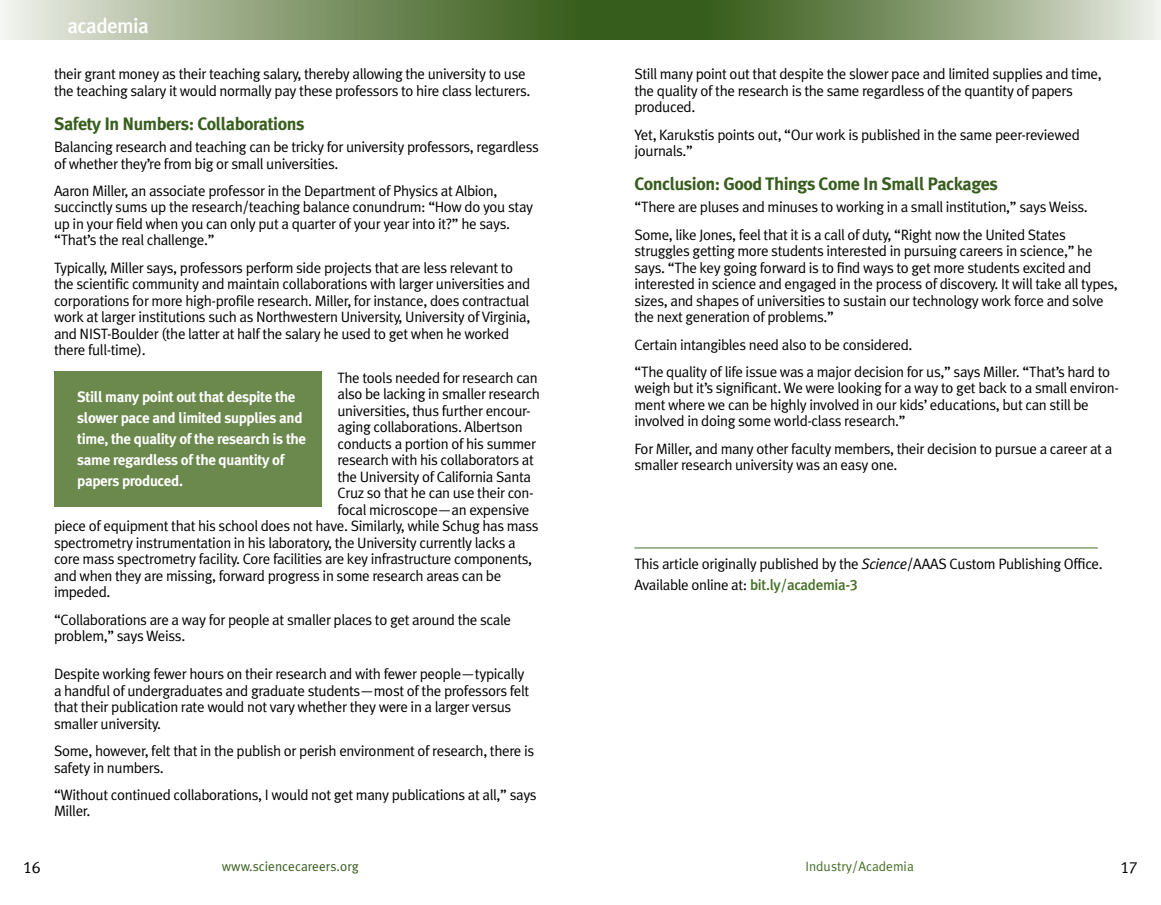
<style>
.page{position:relative;width:1161px;height:905px;background:#fff}
.page>*{position:absolute;margin:0;border:0;box-sizing:border-box;transform-origin:0 0}
.t1{font:500 21px "Meta Plus";letter-spacing:-.03em;color:#fff}
.t2{font:700 18px "Meta Plus";letter-spacing:-.025em;color:#375d1d}
.t3{font:16.5px "Meta Plus Normal Caps";color:#000}
.t4{font:15px/16.5px "Meta Plus Normal";letter-spacing:-.025em;color:#000}
.t5{font:700 15px/21px "Meta Plus";letter-spacing:-.025em;color:#fff}
.t6{font:13.5px "Meta Plus Normal";color:#375d1d}
.t7{font:13.5px "Meta Plus Normal";color:#456f27}
.s1{font-style:italic}
.s2{font-family:"Meta Plus";font-weight:500;color:#456f27}
.s3{font-family:"Meta Plus Medium Caps";color:#456f27}
</style>
<div class="page">
<div style="left:0;top:0;width:580px;height:40px;background:linear-gradient(to right,#eaece3,#315611)"></div>
<div style="left:54px;top:371px;width:267px;height:135px;background:#6b894d"></div>
<svg style="left:580px;top:0;width:581px;height:40px;background:#799164"></svg>
<hr style="left:634px;top:547px;width:464px;height:1px;background:#456f27">
<h1 class="t1" style="left:68px;top:13px;width:83px">academia</h1>
<p class="t4" style="left:54px;top:66px;width:478px">their grant money as their teaching salary, thereby allowing the university to use the teaching salary it would normally pay these professors to hire class lecturers.</p>
<p class="t2" style="left:54px;top:113px;width:252px">Safety In N umbers: Collaborations</p>
<p class="t4" style="left:54px;top:138px;width:486px">Balancing research and teaching can be tricky for university professors, regardless of whether they’re from big or small universities.</p>
<p class="t4" style="left:54px;top:182px;width:481px">Aaron Miller, an associate professor in the Department of Physics at Albion, succinctly sums up the research/teaching balance conundrum: “How do you stay up in your field when you can only put a quarter of your year into it?” he says. “That’s the real challenge.”</p>
<p class="t4" style="left:54px;top:259px;width:478px">Typically, Miller says, professors perform side projects that are less relevant to the scientific community and maintain collaborations with larger universities and corporations for more high-profile research. Miller, for instance, does contractual work at larger institutions such as Northwestern University, University of Virginia, and NIST-Boulder (the latter at half the salary he used to get when he worked there full-time).</p>
<p class="t4" style="left:338px;top:369px;width:202px">The tools needed for research can</p>
<p class="t4" style="left:338px;top:385px;width:204px">also be lacking in smaller research</p>
<p class="t4" style="left:338px;top:402px;width:195px">universities, thus further encour-</p>
<p class="t4" style="left:338px;top:418px;width:187px">aging collaborations. Albertson</p>
<p class="t4" style="left:338px;top:435px;width:200px">conducts a portion of his summer</p>
<p class="t4" style="left:338px;top:451px;width:198px">research with his collaborators at</p>
<p class="t4" style="left:338px;top:468px;width:195px">the University of California Santa</p>
<p class="t4" style="left:338px;top:484px;width:198px">Cruz so that he can use their con-</p>
<p class="t4" style="left:338px;top:501px;width:193px">focal microscope—an expensive</p>
<p class="t4" style="left:54px;top:517px;width:486px">piece of equipment that his school does not have. Similarly, while Schug has mass</p>
<p class="t4" style="left:54px;top:534px;width:463px">spectrometry instrumentation in his laboratory, the University currently lacks a</p>
<p class="t4" style="left:54px;top:550px;width:480px">core mass spectrometry facility. Core facilities are key infrastructure components,</p>
<p class="t4" style="left:54px;top:567px;width:449px">and when they are missing, forward progress in some research areas can be</p>
<p class="t4" style="left:54px;top:583px;width:58px">impeded.</p>
<p class="t4" style="left:54px;top:611px;width:459px">“Collaborations are a way for people at smaller places to get around the scale problem,” says Weiss.</p>
<p class="t4" style="left:54px;top:665px;width:477px">Despite working fewer hours on their research and with fewer people—typically a handful of undergraduates and graduate students—most of the professors felt that their publication rate would not vary whether they were in a larger versus smaller university.</p>
<p class="t4" style="left:54px;top:742px;width:482px">Some, however, felt that in the publish or perish environment of research, there is safety in numbers.</p>
<p class="t4" style="left:54px;top:786px;width:484px">“Without continued collaborations, I would not get many publications at all,” says<br>Miller.</p>
<p class="t5" style="left:77px;top:386px;width:231px">Still many point out that despite the slower pace and limited supplies and time, the quality of the research is the same regardless of the quantity of papers produced.</p>
<p class="t4" style="left:635px;top:66px;width:469px">Still many point out that despite the slower pace and limited supplies and time, the quality of the research is the same regardless of the quantity of papers produced.</p>
<p class="t4" style="left:635px;top:126px;width:447px">Yet, Karukstis points out, “Our work is published in the same peer-reviewed journals.”</p>
<p class="t2" style="left:634px;top:174px;width:365px">Conclusion: Good Things Come In Small Packages</p>
<p class="t4" style="left:634px;top:193px;width:455px;line-height:27.3px">“There are pluses and minuses to working in a small institution,” says Weiss.<br>Some, like Jones, feel that it is a call of duty, “Right now the United States</p>
<p class="t4" style="left:634px;top:242px;width:485px">struggles getting more students interested in pursuing careers in science,” he says. “The key going forward is to find ways to get more students excited and interested in science and engaged in the process of discovery. It will take all types, sizes, and shapes of universities to sustain our technology work force and solve the next generation of problems.”</p>
<p class="t4" style="left:634px;top:330px;width:477px;line-height:27.3px">Certain intangibles need also to be considered.<br>“The quality of life issue was a major decision for us,” says Miller. “That’s hard to</p>
<p class="t4" style="left:634px;top:380px;width:486px">weigh but it’s significant. We were looking for a way to get back to a small environ&shy;ment where we can be highly involved in our kids’ educations, but can still be involved in doing some world-class research.”</p>
<p class="t4" style="left:634px;top:440px;width:479px">For Miller, and many other faculty members, their decision to pursue a career at a smaller research university was an easy one.</p>
<p class="t4" style="left:634px;top:553px;width:470px;line-height:21px">This article originally published by the <span class="s1">Science</span>/AAAS Custom Publishing Office.<br>Available online at: <span class="s2">bit.ly/academia-</span><span class="s3">3</span></p>
<p class="t3" style="left:23px;top:857px;width:19px">16</p>
<p class="t6" style="left:222px;top:858px;width:138px">www.sciencecareers.org</p>
<p class="t7" style="left:806px;top:858px;width:110px">Industry/Academia</p>
<p class="t3" style="left:1120px;top:857px;width:19px">17</p>
</div>
